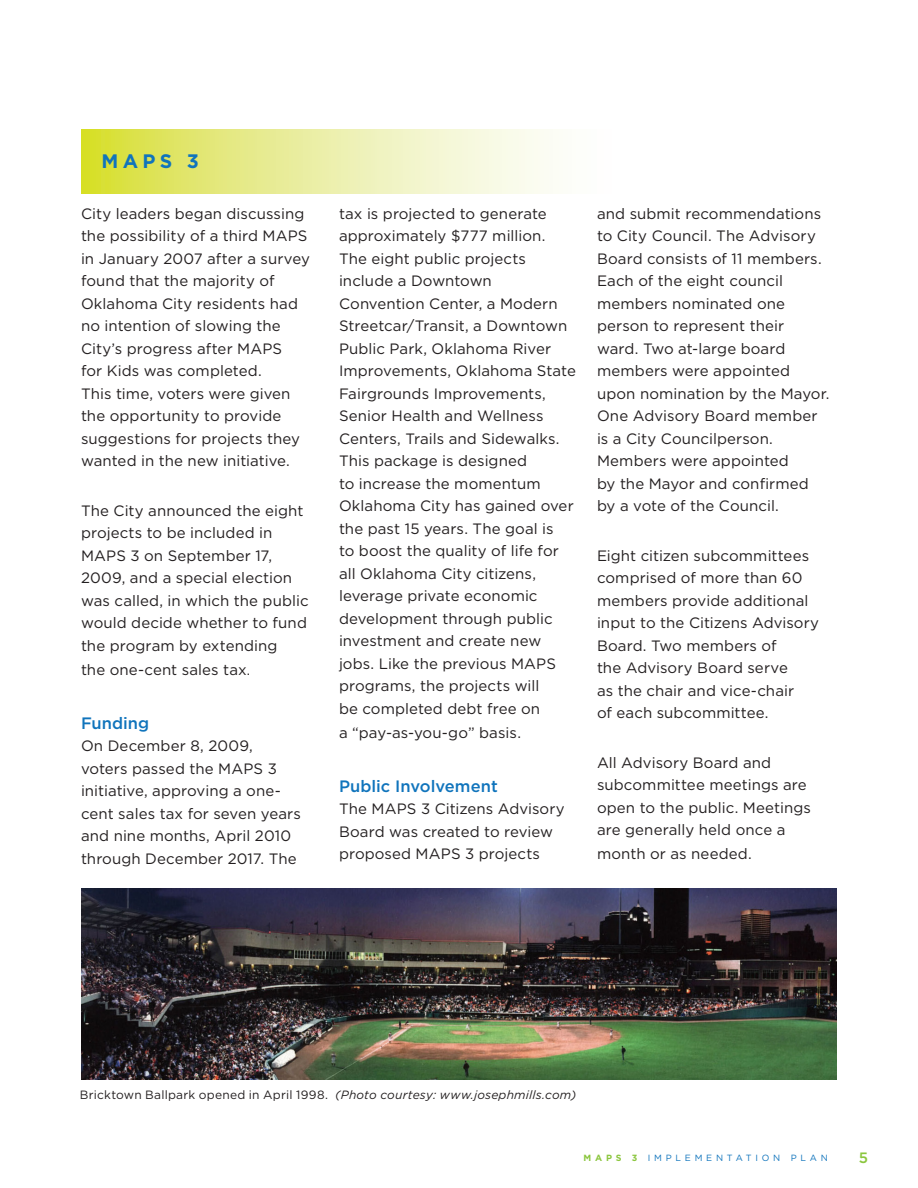
<style>
.page{position:relative;width:918px;height:1188px;background:#fff}
.page>*{position:absolute;margin:0;border:0;box-sizing:border-box;transform-origin:0 0}
.t1{font:700 19.5px "Gotham";color:#1074bc}
.copy{font:500 16.5px "Gotham";letter-spacing:.005em;color:#1074bc}
.t2{font:15px/22.5px "Gotham";letter-spacing:.005em;color:#231f20}
.t3{font:500 15px "Gotham";color:#8bc63e}
.copy-2{font:12px "Gotham";letter-spacing:.015em;color:#231f20}
.t4{font:9px "Gotham";letter-spacing:.42em;color:#1074bc}
.s1{font-size:13.5px}
.s2{font-style:italic}
.s3{font-weight:700;color:#8bc63e}
</style>
<div class="page">
<img style="left:81px;top:889px;width:756px;height:191px">
<svg style="left:81px;top:130px;width:472px;height:63px;background:#eaee9f"></svg>
<p class="t1" style="left:102px;top:150px;width:99px">MAPS 3</p>
<p class="t2" style="left:81px;top:202px;width:230px">City leaders began discussing the possibility of a third MAPS in January 2007 after a survey found that the majority of<br>Oklahoma City residents had no intention of slowing the<br>City’s progress after MAPS<br>for Kids was completed.<br>This time, voters were given the opportunity to provide suggestions for projects they wanted in the new initiative.</p>
<p class="t2" style="left:81px;top:499px;width:229px">The City announced the eight projects to be included in<br>MAPS 3 on September 17,<br>2009, and a special election was called, in which the public would decide whether to fund the program by extending</p>
<p class="t2" style="left:81px;top:658px;width:171px">the one-cent sales tax<span class="s1">.</span></p>
<p class="copy" style="left:81px;top:714px;width:70px">Funding</p>
<p class="t2" style="left:81px;top:734px;width:221px">On December 8, 2009, voters passed the MAPS 3 initiative, approving a one&shy;cent sales tax for seven years and nine months, April 2010 through December 2017. The</p>
<p class="t2" style="left:339px;top:202px;width:238px">tax is projected to generate approximately $777 million.<br>The eight public projects include a Downtown<br>Convention Center, a Modern<br>Streetcar/Transit, a Downtown<br>Public Park, Oklahoma River<br>Improvements, Oklahoma State<br>Fairgrounds Improvements,<br>Senior Health and Wellness<br>Centers, Trails and Sidewalks.<br>This package is designed<br>to increase the momentum<br>Oklahoma City has gained over the past 15 years. The goal is<br>to boost the quality of life for all Oklahoma City citizens, leverage private economic development through public investment and create new jobs. Like the previous MAPS programs, the projects will<br>be completed debt free on</p>
<p class="t2" style="left:339px;top:721px;width:184px">a “pay-as-you-go” basis.</p>
<p class="copy" style="left:339px;top:777px;width:160px">Public Involvement</p>
<p class="t2" style="left:339px;top:797px;width:227px">The MAPS 3 Citizens Advisory<br>Board was created to review proposed MAPS 3 projects</p>
<p class="t2" style="left:597px;top:202px;width:234px">and submit recommendations to City Council. The Advisory<br>Board consists of 11 members.<br>Each of the eight council members nominated one person to represent their<br>ward. Two at-large board members were appointed upon nomination by the Mayor.<br>One Advisory Board member is a City Councilperson.<br>Members were appointed<br>by the Mayor and confirmed by a vote of the Council.</p>
<p class="t2" style="left:597px;top:544px;width:224px">Eight citizen subcommittees comprised of more than 60 members provide additional input to the Citizens Advisory<br>Board. Two members of<br>the Advisory Board serve<br>as the chair and vice-chair<br>of each subcommittee.</p>
<p class="t2" style="left:597px;top:751px;width:215px">All Advisory Board and subcommittee meetings are open to the public. Meetings are generally held once a</p>
<p class="t2" style="left:597px;top:842px;width:156px">month or as needed.</p>
<p class="copy-2" style="left:80px;top:1088px;width:498px">Bricktown Ballpark opened in April 1998. <span class="s2">(Photo courtesy: www.josephmills.com)</span></p>
<p class="t4" style="left:584px;top:1153px;width:246px"><span class="s3">MAPS 3</span> IMPLEMENTATION PLAN</p>
<p class="t3" style="left:859px;top:1149px;width:11px">5</p>
</div>
